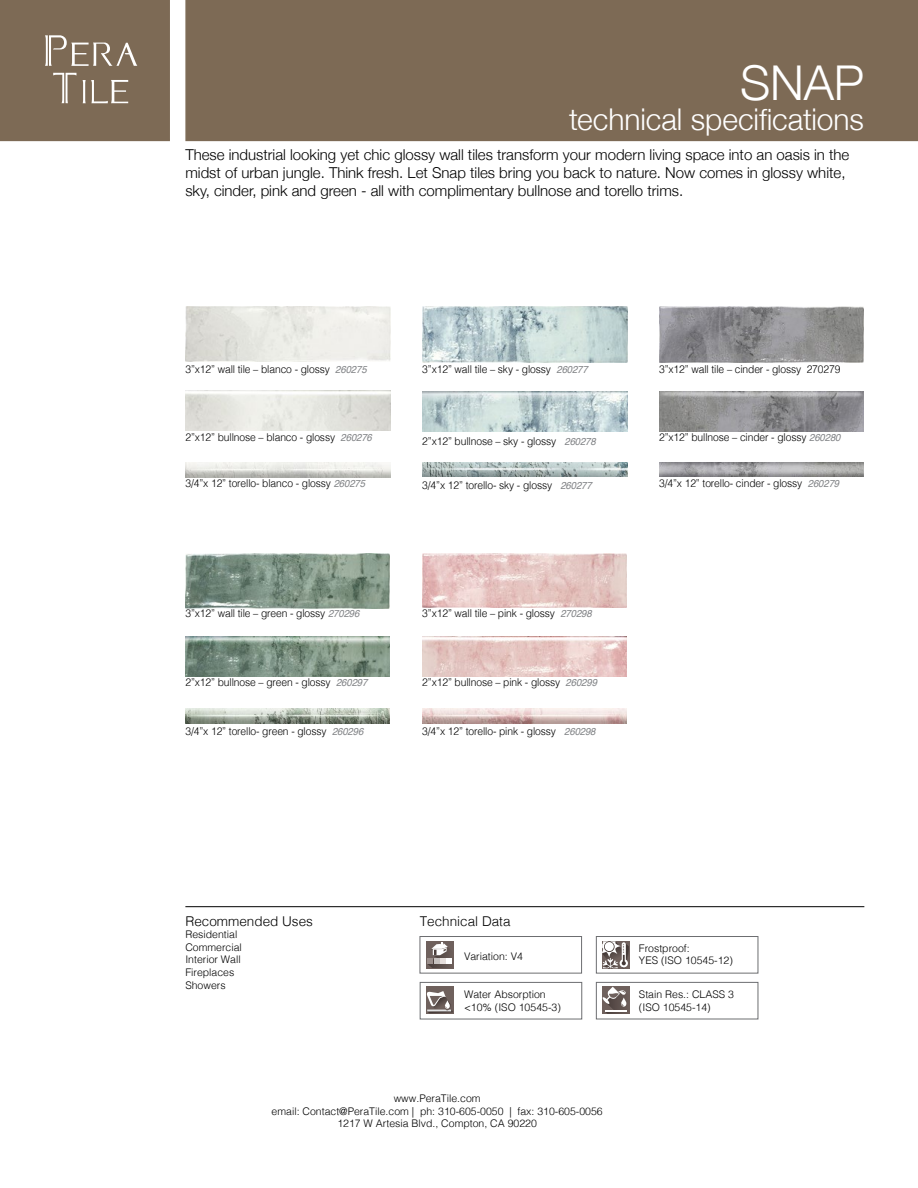
<style>
.page{position:relative;width:918px;height:1188px;background:#fff}
.page>*{position:absolute;margin:0;border:0;box-sizing:border-box;transform-origin:0 0}
.t1{font:300 48px "Helvetica Neue";color:#fff}
.t2{font:300 30px "Helvetica Neue";color:#fff}
.t3{font:300 15px/18px "Helvetica Neue";color:#000}
.t4{font:300 13.5px "Helvetica";color:#000}
.t5{font:300 10.8px "Helvetica";letter-spacing:-.01em;color:#000;scale:.95 1}
.t6{font:300 10.5px/12.6px "Helvetica";color:#000}
.s1{font-weight:400;font-style:italic;font-size:10.05px;color:#808285}
</style>
<div class="page">
<svg style="left:426px;top:941px;width:27px;height:27px"></svg>
<svg style="left:428px;top:943px;width:25px;height:25px"></svg>
<div style="left:420px;top:936px;width:162px;height:37px;border:1px solid #6d6e71"></div>
<div style="left:426px;top:987px;width:27px;height:27px;background:#6f615d"></div>
<svg style="left:427px;top:991px;width:26px;height:23px"></svg>
<div style="left:420px;top:982px;width:162px;height:37px;border:1px solid #6d6e71"></div>
<svg style="left:602px;top:941px;width:27px;height:27px"></svg>
<div style="left:596px;top:936px;width:162px;height:37px;border:1px solid #6d6e71"></div>
<div style="left:602px;top:986px;width:28px;height:28px;background:#6f615d"></div>
<svg style="left:602px;top:987px;width:25px;height:27px"></svg>
<div style="left:596px;top:982px;width:162px;height:37px;border:1px solid #6d6e71"></div>
<img style="left:185px;top:553px;width:205px;height:56px">
<img style="left:185px;top:637px;width:205px;height:39px">
<img style="left:185px;top:708px;width:205px;height:15px">
<img style="left:185px;top:306px;width:205px;height:56px">
<img style="left:185px;top:391px;width:205px;height:39px">
<img style="left:185px;top:462px;width:205px;height:15px">
<img style="left:422px;top:306px;width:205px;height:57px">
<img style="left:422px;top:391px;width:205px;height:40px">
<img style="left:422px;top:462px;width:205px;height:14px">
<img style="left:659px;top:306px;width:205px;height:57px">
<img style="left:659px;top:391px;width:205px;height:40px">
<img style="left:659px;top:462px;width:205px;height:14px">
<img style="left:422px;top:553px;width:205px;height:54px">
<img style="left:422px;top:637px;width:205px;height:39px">
<img style="left:422px;top:708px;width:205px;height:15px">
<hr style="left:185px;top:906px;width:679px;height:1px;background:#000">
<div style="left:185px;top:0;width:733px;height:141px;background:#7d6a55"></div>
<div style="left:0;top:0;width:170px;height:141px;background:#7d6a55"></div>
<h1 class="t1" style="left:740px;top:45px;width:125px">SNAP</h1>
<h2 class="t2" style="left:569px;top:96px;width:296px">technical specifications</h2>
<p class="t3" style="left:185px;top:145px;width:665px">These industrial looking yet chic glossy wall tiles transform your modern living space into an oasis in the midst of urban jungle. Think fresh. Let Snap tiles bring you back to nature. Now comes in glossy white, sky, cinder, pink and green - all with complimentary bullnose and torello trims.</p>
<p class="t5" style="left:185px;top:360px;width:192px">3”x12” wall tile – blanco - glossy <span class="s1">260275</span></p>
<p class="t5" style="left:422px;top:360px;width:176px">3”x12” wall tile – sky - glossy <span class="s1">260277</span></p>
<p class="t5" style="left:659px;top:360px;width:192px">3”x12” wall tile – cinder - glossy 270279</p>
<p class="t5" style="left:185px;top:428px;width:198px">2”x12” bullnose – blanco - glossy <span class="s1">260276</span></p>
<p class="t5" style="left:185px;top:474px;width:191px">3/4”x 12” torello- blanco - glossy <span class="s1">260275</span></p>
<p class="t5" style="left:422px;top:432px;width:184px">2”x12” bullnose – sky - glossy <span class="s1">260278</span></p>
<p class="t5" style="left:422px;top:476px;width:180px">3/4”x 12” torello- sky - glossy <span class="s1">260277</span></p>
<p class="t5" style="left:659px;top:428px;width:193px">2”x12” bullnose – cinder - glossy <span class="s1">260280</span></p>
<p class="t5" style="left:659px;top:474px;width:191px">3/4”x 12” torello- cinder - glossy <span class="s1">260279</span></p>
<p class="t5" style="left:185px;top:604px;width:185px">3”x12” wall tile – green - glossy <span class="s1">270296</span></p>
<p class="t5" style="left:422px;top:604px;width:180px">3”x12” wall tile – pink - glossy <span class="s1">270298</span></p>
<p class="t5" style="left:185px;top:673px;width:193px">2”x12” bullnose – green - glossy <span class="s1">260297</span></p>
<p class="t5" style="left:185px;top:722px;width:189px">3/4”x 12” torello- green - glossy <span class="s1">260296</span></p>
<p class="t5" style="left:422px;top:673px;width:185px">2”x12” bullnose – pink - glossy <span class="s1">260299</span></p>
<p class="t5" style="left:422px;top:722px;width:184px">3/4”x 12” torello- pink - glossy <span class="s1">260298</span></p>
<p class="t4" style="left:185px;top:909px;width:129px">Recommended Uses</p>
<p class="t6" style="left:185px;top:927px;width:58px">Residential<br>Commercial<br>Interior Wall<br>Fireplaces<br>Showers</p>
<p class="t4" style="left:420px;top:909px;width:92px">Technical Data</p>
<p class="t6" style="left:464px;top:949px;width:60px">Variation: V4</p>
<p class="t6" style="left:464px;top:988px;width:98px">Water Absorption &lt;10% (ISO 10545-3)</p>
<p class="t6" style="left:272px;top:1091px;width:333px;text-align:center">www.PeraTile.com<br>email: Contact@PeraTile.com | ph: 310-605-0050 | fax: 310-605-0056<br>1217 W Artesia Blvd., Compton, CA 90220</p>
<p class="t6" style="left:639px;top:941px;width:95px">Frostproof:<br>YES (ISO 10545-12)</p>
<p class="t6" style="left:639px;top:987px;width:97px">Stain Res.: CLASS 3 (ISO 10545-14)</p>
</div>
